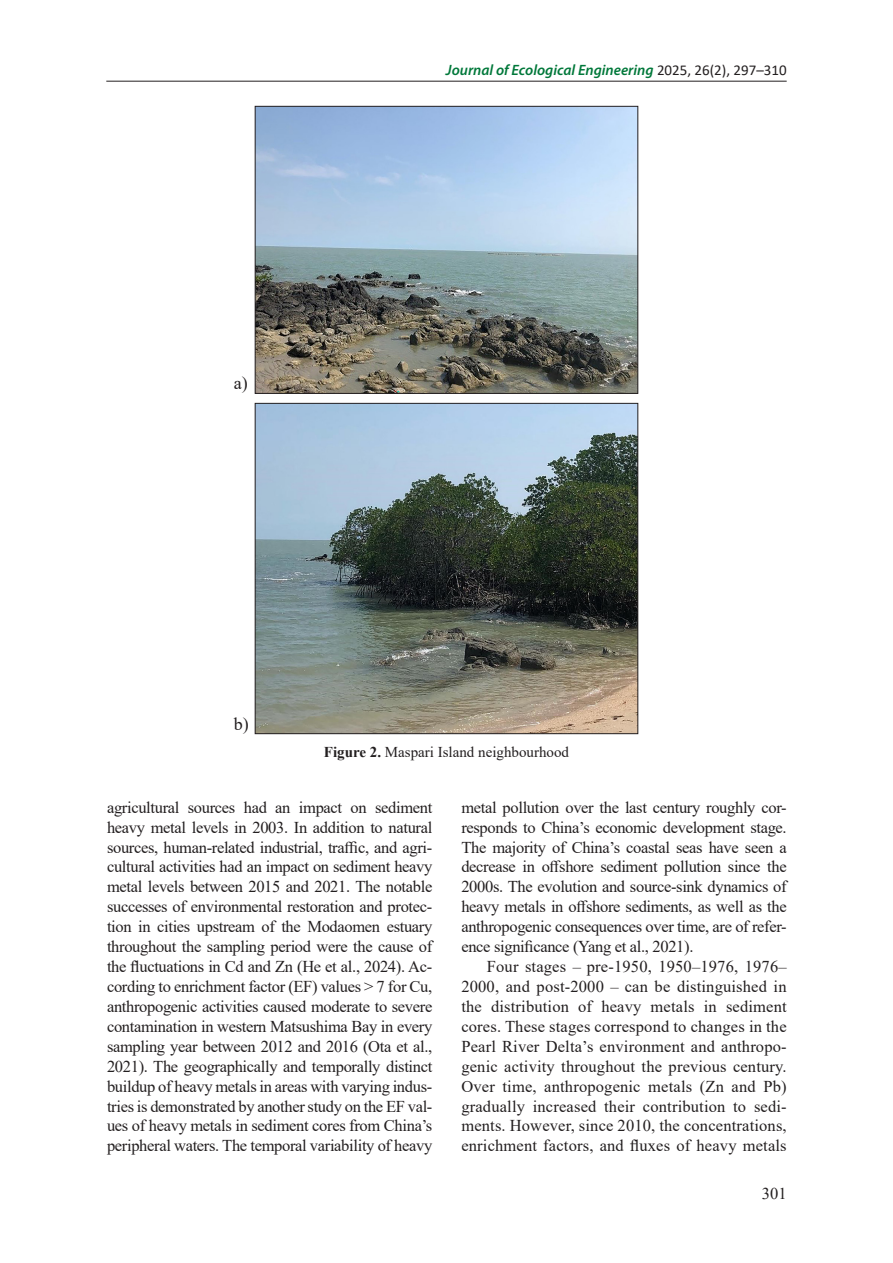
<style>
.page{position:relative;width:893px;height:1263px;background:#fff}
.page>*{position:absolute;margin:0;border:0;box-sizing:border-box;transform-origin:0 0}
.t1{font:18px "Times New Roman";color:#231f20}
.Base_Text{font:16.5px/20px "Times New Roman";letter-spacing:-.02em;color:#231f20;text-align:justify}
.t2{font:italic 600 15px "Myriad Pro";color:#00783a}
.Figure{font:15px "Times New Roman";color:#231f20}
.s1{font-family:"Calibri";font-weight:400;font-style:normal;color:#231f20}
.s2{font-weight:700}
</style>
<div class="page">
<hr style="left:106px;top:81px;width:681px;height:1px;background:#231f20">
<img style="left:257px;top:108px;width:379px;height:284px">
<div style="left:255px;top:106px;width:383px;height:288px;border:1px solid #231f20"></div>
<img style="left:257px;top:405px;width:379px;height:327px">
<div style="left:255px;top:403px;width:383px;height:331px;border:1px solid #231f20"></div>
<p class="t1" style="left:234px;top:371px;width:15px">a)</p>
<p class="t2" style="left:446px;top:60px;width:342px">Journal of Ecological Engineering <span class="s1">2025, 26(2), 297–310</span></p>
<p class="t1" style="left:234px;top:711px;width:16px">b)</p>
<p class="Figure" style="left:324px;top:741px;width:247px"><span class="s2">Figure 2.</span> Maspari Island neighbourhood</p>
<p class="Base_Text" style="left:107px;top:797px;width:327px">agricultural sources had an impact on sediment heavy metal levels in 2003. In addition to natural sources, human-related industrial, traffic, and agri&shy;cultural activities had an impact on sediment heavy metal levels between 2015 and 2021. The notable successes of environmental restoration and protec&shy;tion in cities upstream of the Modaomen estuary throughout the sampling period were the cause of the fluctuations in Cd and Zn (He et al., 2024). Ac&shy;cording to enrichment factor (EF) values &gt; 7 for Cu, anthropogenic activities caused moderate to severe contamination in western Matsushima Bay in every sampling year between 2012 and 2016 (Ota et al., 2021). The geographically and temporally distinct buildup of heavy metals in areas with varying indus&shy;tries is demonstrated by another study on the EF val&shy;ues of heavy metals in sediment cores from China’s peripheral waters. The temporal variability of heavy</p>
<p class="Base_Text" style="left:461px;top:797px;width:327px">metal pollution over the last century roughly cor&shy;responds to China’s economic development stage.<br>The majority of China’s coastal seas have seen a decrease in offshore sediment pollution since the 2000s. The evolution and source-sink dynamics of heavy metals in offshore sediments, as well as the anthropogenic consequences over time, are of refer&shy;ence significance (Yang et al., 2021).</p>
<p class="Base_Text" style="left:461px;top:956px;width:327px;text-indent:26px">Four stages – pre-1950, 1950–1976, 1976– 2000, and post-2000 – can be distinguished in the distribution of heavy metals in sediment cores. These stages correspond to changes in the Pearl River Delta’s environment and anthropo&shy;genic activity throughout the previous century.<br>Over time, anthropogenic metals (Zn and Pb) gradually increased their contribution to sedi&shy;ments. However, since 2010, the concentrations, enrichment factors, and fluxes of heavy metals</p>
<p class="Base_Text" style="left:762px;top:1183px;width:26px">301</p>
</div>
